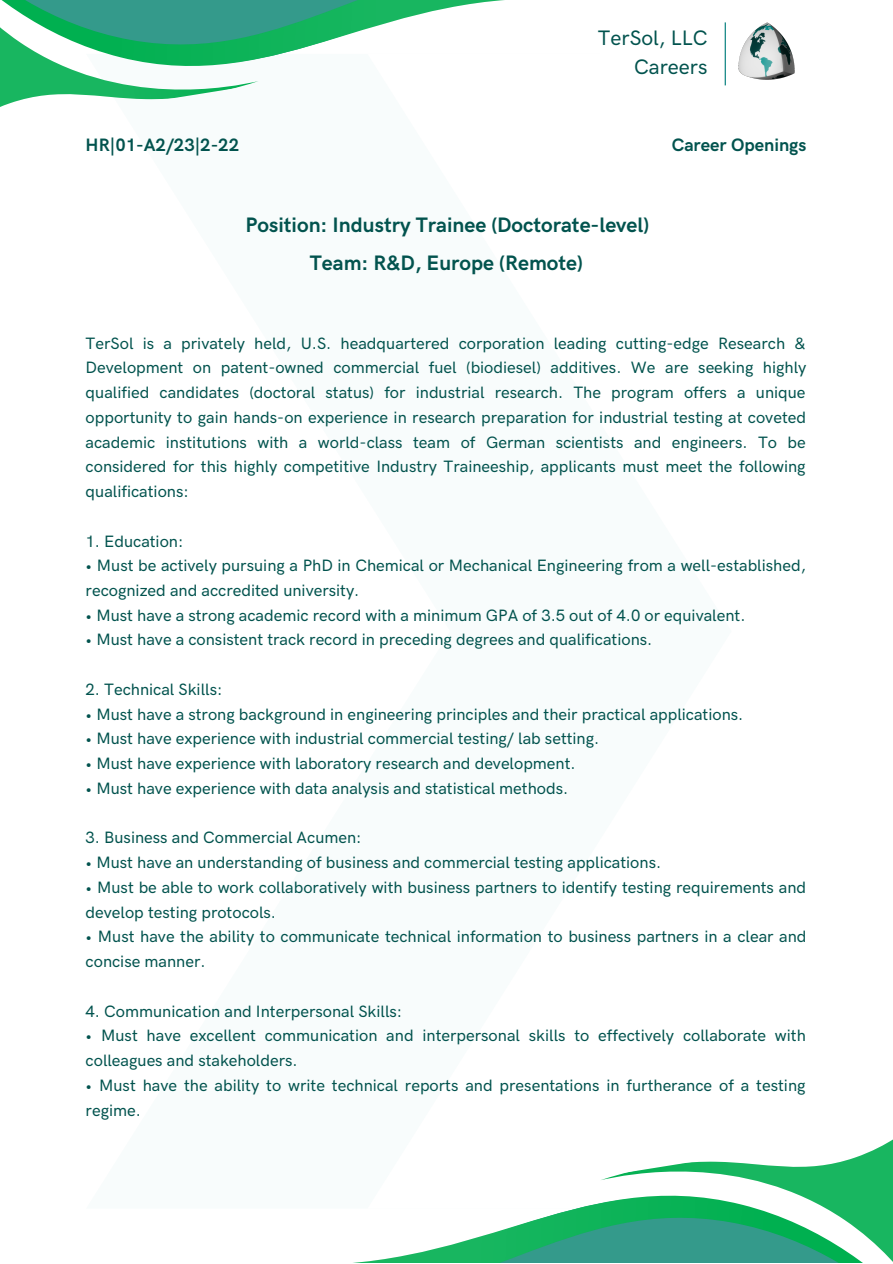
<style>
.page{position:relative;width:893px;height:1264px;background:#fff}
.page>*{position:absolute;margin:0;border:0;box-sizing:border-box;transform-origin:0 0}
.t1{font:700 21px/37.7px "HK Grotesk Pro";color:#02534e;text-align:center}
.t2{font:500 21px/29.2px "HK Grotesk Pro";color:#02534e;text-align:right}
.t3{font:700 18px "HK Grotesk Pro";color:#02534e}
.t4{font:500 16.5px/24.8px "HK Grotesk Pro";color:#02534e}
</style>
<div class="page">
<svg style="left:0;top:0;width:505px;height:107px"></svg>
<hr style="left:722px;top:22px;width:3px;height:63px;background:#007d7b">
<hr style="left:721px;top:20px;width:3px;height:67px;background:#fff">
<img style="left:738px;top:22px;width:57px;height:58px">
<svg style="left:362px;top:1140px;width:530px;height:122px"></svg>
<p class="t2" style="left:598px;top:24px;width:111px">TerSol, LLC<br>Careers</p>
<p class="t3" style="left:86px;top:134px;width:155px">HR|01-A2/23|2-22</p>
<p class="t3" style="left:671px;top:134px;width:136px">Career Openings</p>
<p class="t1" style="left:245px;top:207px;width:405px">Position: Industry Trainee (Doctorate-level)<br>Team: R&amp;D, Europe (Remote)</p>
<p class="t4" style="left:86px;top:331px;width:722px;text-align:justify">TerSol is a privately held, U.S. headquartered corporation leading cutting-edge Research &amp; Development on patent-owned commercial fuel (biodiesel) additives. We are seeking highly qualified candidates (doctoral status) for industrial research. The program offers a unique opportunity to gain hands-on experience in research preparation for industrial testing at coveted academic institutions with a world-class team of German scientists and engineers. To be considered for this highly competitive Industry Traineeship, applicants must meet the following qualifications:</p>
<p class="t4" style="left:86px;top:529px;width:99px">1. Education:</p>
<p class="t4" style="left:86px;top:554px;width:721px">• Must be actively pursuing a PhD in Chemical or Mechanical Engineering from a well-established, recognized and accredited university.</p>
<p class="t4" style="left:86px;top:603px;width:661px">• Must have a strong academic record with a minimum GPA of 3.5 out of 4.0 or equivalent.</p>
<p class="t4" style="left:86px;top:628px;width:568px">• Must have a consistent track record in preceding degrees and qualifications.</p>
<p class="t4" style="left:86px;top:677px;width:138px">2. Technical Skills:</p>
<p class="t4" style="left:86px;top:702px;width:659px">• Must have a strong background in engineering principles and their practical applications.</p>
<p class="t4" style="left:86px;top:727px;width:515px">• Must have experience with industrial commercial testing/ lab setting.</p>
<p class="t4" style="left:86px;top:751px;width:491px">• Must have experience with laboratory research and development.</p>
<p class="t4" style="left:86px;top:776px;width:484px">• Must have experience with data analysis and statistical methods.</p>
<p class="t4" style="left:86px;top:826px;width:277px">3. Business and Commercial Acumen:</p>
<p class="t4" style="left:86px;top:850px;width:577px">• Must have an understanding of business and commercial testing applications.</p>
<p class="t4" style="left:86px;top:875px;width:722px">• Must be able to work collaboratively with business partners to identify testing requirements and develop testing protocols.</p>
<p class="t4" style="left:86px;top:925px;width:722px">• Must have the ability to communicate technical information to business partners in a clear and concise manner.</p>
<p class="t4" style="left:86px;top:999px;width:318px">4. Communication and Interpersonal Skills:</p>
<p class="t4" style="left:86px;top:1023px;width:721px">• Must have excellent communication and interpersonal skills to effectively collaborate with colleagues and stakeholders.</p>
<p class="t4" style="left:86px;top:1073px;width:721px">• Must have the ability to write technical reports and presentations in furtherance of a testing regime.</p>
</div>
